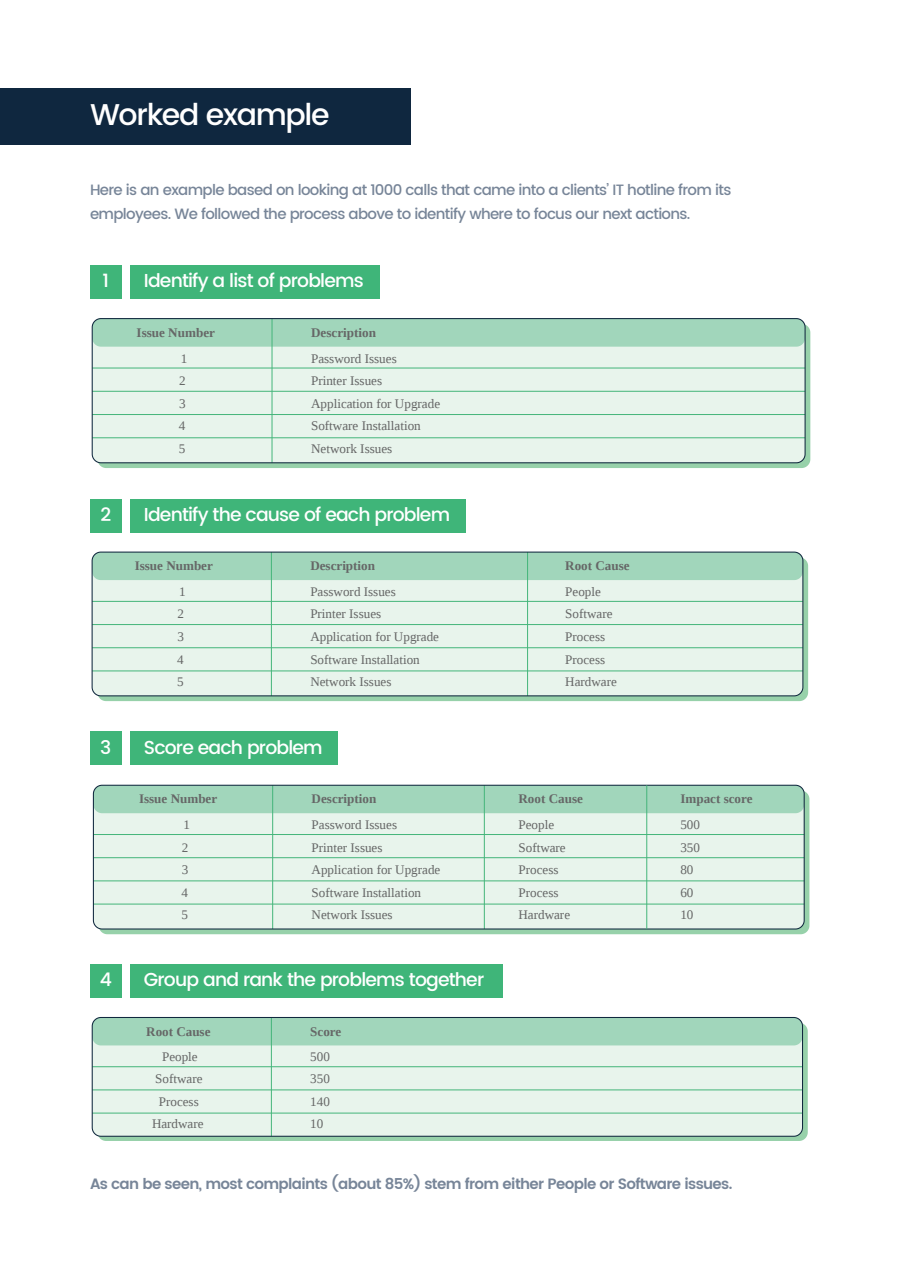
<style>
.page{position:relative;width:900px;height:1266px;background:#fff}
.page>*{position:absolute;margin:0;border:0;box-sizing:border-box;transform-origin:0 0}
.t1{font:500 30px "Poppins";letter-spacing:-.045em;color:#fff}
.t2{font:500 18.75px "Poppins";letter-spacing:-.045em;color:#fff}
.t3{font:500 15px/23.9px "Poppins";letter-spacing:-.045em;color:#778598}
.t4{font:600 15px "Poppins";letter-spacing:-.045em;color:#778598}
.t5{font:13.12px "Liberation Serif";color:#666767}
.t6{font:700 13.12px "Liberation Serif";color:#666767}
.t7{font:13.06px "Liberation Serif";color:#666767}
.t8{font:700 13.06px "Liberation Serif";color:#666767}
</style>
<div class="page">
<div style="left:0;top:89px;width:410px;height:56px;background:#0f273f"></div>
<div style="left:131px;top:265px;width:248px;height:33px;background:#3fb579"></div>
<div style="left:131px;top:499px;width:335px;height:33px;background:#3fb579"></div>
<div style="left:131px;top:732px;width:207px;height:32px;background:#3fb579"></div>
<div style="left:131px;top:964px;width:371px;height:33px;background:#3fb579"></div>
<img style="left:90px;top:265px;width:32px;height:33px">
<img style="left:90px;top:499px;width:32px;height:33px">
<img style="left:90px;top:732px;width:32px;height:32px">
<img style="left:90px;top:964px;width:32px;height:33px">
<div style="left:99px;top:325px;width:711px;height:143px;background:#97d1aa"></div>
<svg style="left:91px;top:318px;width:715px;height:146px;background:#d2e8dc"></svg>
<div style="left:99px;top:559px;width:709px;height:142px;background:#97d1aa"></div>
<svg style="left:91px;top:551px;width:713px;height:146px;background:#d1e8dc"></svg>
<div style="left:100px;top:791px;width:709px;height:143px;background:#97d1aa"></div>
<svg style="left:92px;top:784px;width:713px;height:146px;background:#d1e8dc"></svg>
<hr style="left:647px;top:785px;width:1px;height:144px;background:#44b57a">
<div style="left:99px;top:1024px;width:709px;height:117px;background:#97d1aa"></div>
<svg style="left:91px;top:1017px;width:713px;height:120px;background:#cfe7da"></svg>
<h1 class="t1" style="left:90px;top:98px;width:241px">Worked example</h1>
<p class="t3" style="left:90px;top:178px;width:643px">Here is an example based on looking at 1000 calls that came into a clients’ IT hotline from its employees. We followed the process above to identify where to focus our next actions.</p>
<h2 class="t2" style="left:103px;top:269px;width:8px">1</h2>
<h2 class="t2" style="left:144px;top:269px;width:221px">Identify a list of problems</h2>
<p class="t6" style="left:137px;top:325px;width:80px">Issue Number</p>
<p class="t6" style="left:311px;top:325px;width:66px">Description</p>
<p class="t5" style="left:181px;top:351px;width:8px">1</p>
<p class="t5" style="left:311px;top:351px;width:87px">Password Issues</p>
<p class="t5" style="left:179px;top:373px;width:8px">2</p>
<p class="t5" style="left:311px;top:373px;width:73px">Printer Issues</p>
<p class="t5" style="left:179px;top:396px;width:8px">3</p>
<p class="t5" style="left:311px;top:396px;width:131px">Application for Upgrade</p>
<p class="t5" style="left:179px;top:419px;width:8px">4</p>
<p class="t5" style="left:311px;top:419px;width:111px">Software Installation</p>
<p class="t5" style="left:179px;top:441px;width:8px">5</p>
<p class="t5" style="left:311px;top:441px;width:83px">Network Issues</p>
<h2 class="t2" style="left:100px;top:503px;width:12px">2</h2>
<h2 class="t2" style="left:144px;top:503px;width:308px">Identify the cause of each problem</h2>
<p class="t8" style="left:135px;top:558px;width:80px">Issue Number</p>
<p class="t8" style="left:310px;top:558px;width:66px">Description</p>
<p class="t8" style="left:565px;top:558px;width:66px">Root Cause</p>
<p class="t7" style="left:179px;top:584px;width:8px">1</p>
<p class="t7" style="left:310px;top:584px;width:87px">Password Issues</p>
<p class="t7" style="left:565px;top:584px;width:37px">People</p>
<p class="t7" style="left:178px;top:607px;width:8px">2</p>
<p class="t7" style="left:310px;top:607px;width:72px">Printer Issues</p>
<p class="t7" style="left:565px;top:607px;width:49px">Software</p>
<p class="t7" style="left:177px;top:629px;width:8px">3</p>
<p class="t7" style="left:310px;top:629px;width:130px">Application for Upgrade</p>
<p class="t7" style="left:565px;top:629px;width:42px">Process</p>
<p class="t7" style="left:177px;top:652px;width:8px">4</p>
<p class="t7" style="left:310px;top:652px;width:111px">Software Installation</p>
<p class="t7" style="left:565px;top:652px;width:42px">Process</p>
<p class="t7" style="left:177px;top:674px;width:8px">5</p>
<p class="t7" style="left:310px;top:674px;width:83px">Network Issues</p>
<p class="t7" style="left:565px;top:674px;width:53px">Hardware</p>
<h2 class="t2" style="left:100px;top:736px;width:13px">3</h2>
<h2 class="t2" style="left:144px;top:736px;width:180px">Score each problem</h2>
<p class="t8" style="left:139px;top:792px;width:80px">Issue Number</p>
<p class="t8" style="left:312px;top:792px;width:66px">Description</p>
<p class="t8" style="left:519px;top:792px;width:66px">Root Cause</p>
<p class="t8" style="left:680px;top:792px;width:74px">Impact score</p>
<p class="t7" style="left:183px;top:817px;width:8px">1</p>
<p class="t7" style="left:312px;top:817px;width:87px">Password Issues</p>
<p class="t7" style="left:519px;top:817px;width:37px">People</p>
<p class="t7" style="left:680px;top:817px;width:21px">500</p>
<p class="t7" style="left:182px;top:840px;width:8px">2</p>
<p class="t7" style="left:312px;top:840px;width:72px">Printer Issues</p>
<p class="t7" style="left:519px;top:840px;width:49px">Software</p>
<p class="t7" style="left:680px;top:840px;width:21px">350</p>
<p class="t7" style="left:182px;top:862px;width:8px">3</p>
<p class="t7" style="left:312px;top:862px;width:130px">Application for Upgrade</p>
<p class="t7" style="left:519px;top:862px;width:42px">Process</p>
<p class="t7" style="left:680px;top:862px;width:15px">80</p>
<p class="t7" style="left:181px;top:885px;width:8px">4</p>
<p class="t7" style="left:312px;top:885px;width:111px">Software Installation</p>
<p class="t7" style="left:519px;top:885px;width:42px">Process</p>
<p class="t7" style="left:680px;top:885px;width:15px">60</p>
<p class="t7" style="left:181px;top:907px;width:8px">5</p>
<p class="t7" style="left:312px;top:907px;width:83px">Network Issues</p>
<p class="t7" style="left:519px;top:907px;width:53px">Hardware</p>
<p class="t7" style="left:680px;top:907px;width:15px">10</p>
<h2 class="t2" style="left:100px;top:968px;width:14px">4</h2>
<h2 class="t2" style="left:144px;top:968px;width:342px">Group and rank the problems together</h2>
<p class="t8" style="left:146px;top:1024px;width:66px">Root Cause</p>
<p class="t8" style="left:310px;top:1024px;width:32px">Score</p>
<p class="t7" style="left:162px;top:1049px;width:37px">People</p>
<p class="t7" style="left:310px;top:1049px;width:21px">500</p>
<p class="t7" style="left:155px;top:1071px;width:49px">Software</p>
<p class="t7" style="left:310px;top:1071px;width:21px">350</p>
<p class="t7" style="left:159px;top:1094px;width:41px">Process</p>
<p class="t7" style="left:310px;top:1094px;width:21px">140</p>
<p class="t7" style="left:152px;top:1116px;width:53px">Hardware</p>
<p class="t7" style="left:310px;top:1116px;width:15px">10</p>
<p class="t4" style="left:90px;top:1175px;width:644px">As can be seen, most complaints (about 85%) stem from either People or Software issues.</p>
</div>
